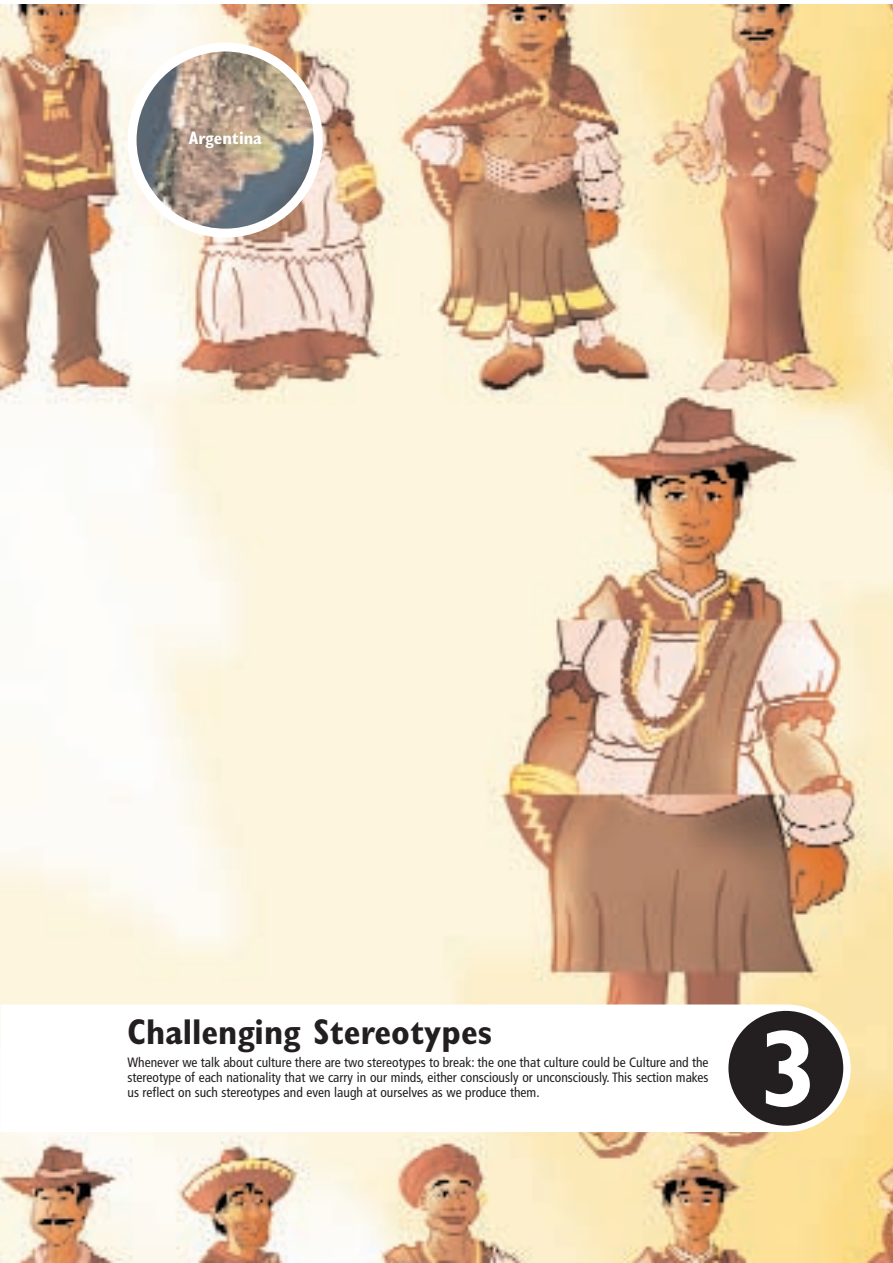
<style>
.page{position:relative;width:893px;height:1263px;background:#fff}
.page>*{position:absolute;margin:0;border:0;box-sizing:border-box;transform-origin:0 0}
.t1{font:700 condensed 109.5px "Gill Sans Std";color:#fff}
.t2{font:700 condensed 36px "Gill Sans Std";color:#231f20}
.t3{font:700 condensed 18px "Gill Sans Std";color:#fff}
.t4{font:condensed 13.5px/15px "Frutiger LT Std";color:#231f20;text-align:justify}
</style>
<div class="page">
<img style="left:0;top:4px;width:893px;height:1259px">
<svg style="left:0;top:1004px;width:851px;height:128px"></svg>
<div style="left:728px;top:1011px;width:115px;height:115px;background:#231f20;border-radius:50%"></div>
<img style="left:128px;top:43px;width:195px;height:195px">
<h3 class="t3" style="left:189px;top:131px;width:75px">Argentina</h3>
<h2 class="t2" style="left:128px;top:1018px;width:366px">Challenging Stereotypes</h2>
<h1 class="t1" style="left:760px;top:1028px;width:59px">3</h1>
<p class="t4" style="left:128px;top:1055px;width:582px">Whenever we talk about culture there are two stereotypes to break: the one that culture could be Culture and the stereotype of each nationality that we carry in our minds, either consciously or unconsciously. This section makes us reflect on such stereotypes and even laugh at ourselves as we produce them.</p>
</div>
